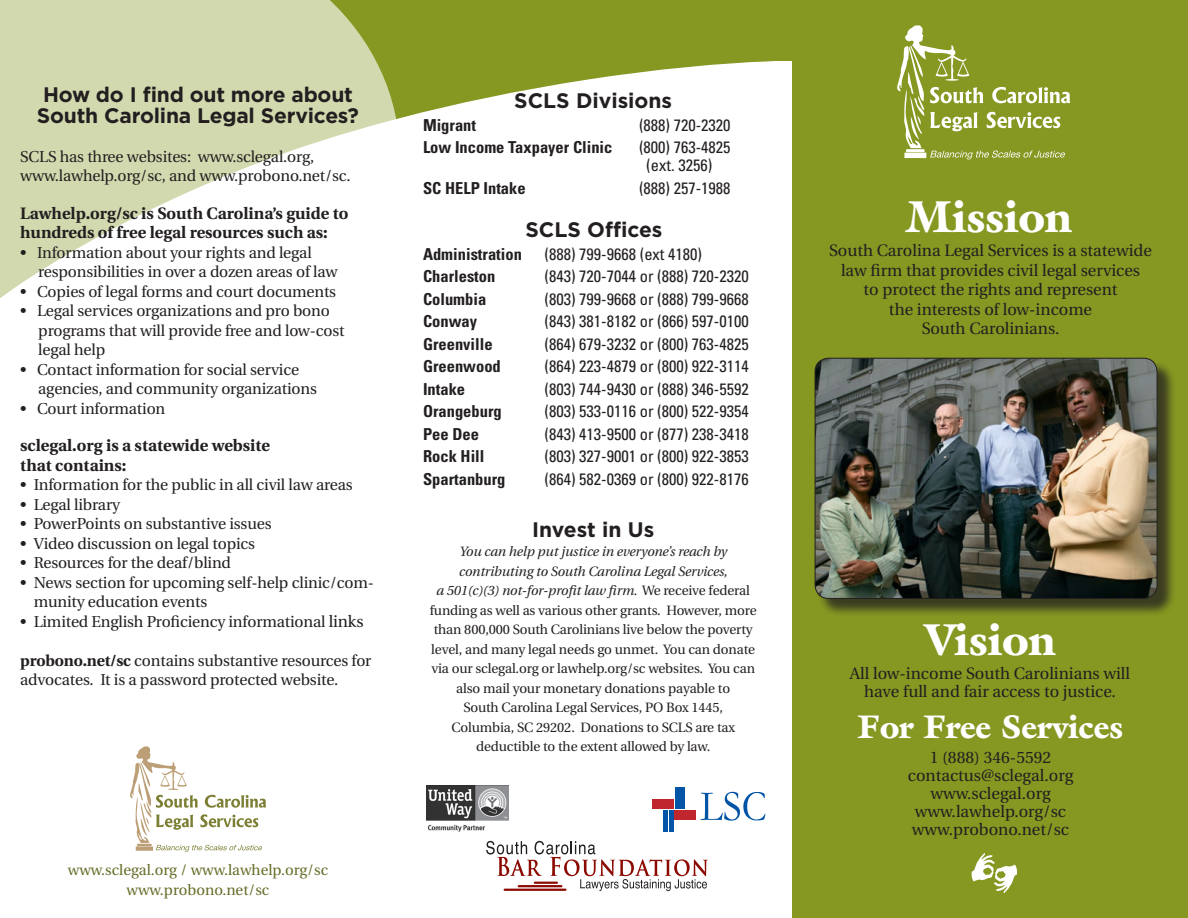
<style>
.page{position:relative;width:1188px;height:918px;background:#fff}
.page>*{position:absolute;margin:0;border:0;box-sizing:border-box;transform-origin:0 0}
.t1{font:900 45px "Galliard Std";color:#fff}
.t2{font:900 33px "Galliard Std";color:#fff}
.t3{font:700 21px/21px "Gotham";letter-spacing:-.01em;color:#231f20}
.t4{font:condensed 16.5px/18px "Univers";color:#231f20}
.t5{font:16.5px/19.5px "Utopia";color:#231f20;text-align:center}
.t6{font:700 condensed 16.5px "Univers";color:#231f20}
.t7{font:700 16.5px/19.5px "Utopia";color:#231f20}
.t8{font:15.75px/19.5px "Utopia";letter-spacing:-.01em;color:#231f20}
.t9{font:15px "Utopia";color:#686d29}
.t10{font:13.5px/19.5px "Utopia";letter-spacing:-.01em;color:#231f20;text-align:center}
.t11{font:italic 13.5px/19.5px "Utopia";letter-spacing:-.01em;color:#231f20}
.s1{font-size:16.5px}
.s2{font-weight:700}
.s3{font-style:italic}
</style>
<div class="page">
<div style="left:792px;top:414px;width:396px;height:504px;background:#869722"></div>
<svg style="left:400px;top:0;width:788px;height:414px"></svg>
<svg style="left:897px;top:25px;width:173px;height:134px;background:#98a744"></svg>
<svg style="left:700px;top:792px;width:65px;height:29px"></svg>
<hr style="left:675px;top:788px;width:4px;height:21px;background:#0154a6">
<div style="left:680px;top:788px;width:5px;height:21px;background:#0154a6"></div>
<div style="left:663px;top:810px;width:5px;height:21px;background:#0154a6"></div>
<hr style="left:669px;top:810px;width:4px;height:21px;background:#0154a6">
<div style="left:652px;top:804px;width:22px;height:5px;background:#c0262d"></div>
<hr style="left:652px;top:799px;width:22px;height:4px;background:#c0262d">
<hr style="left:675px;top:816px;width:21px;height:4px;background:#c0262d">
<div style="left:675px;top:810px;width:21px;height:5px;background:#c0262d"></div>
<img style="left:426px;top:786px;width:82px;height:46px">
<svg style="left:0;top:0;width:400px;height:298px;fill:#d3d9af"></svg>
<svg style="left:486px;top:841px;width:222px;height:50px"></svg>
<hr style="left:505px;top:889px;width:60px;height:2px;background:#8b0a02">
<hr style="left:519px;top:885px;width:42px;height:2px;background:#8b0a02">
<svg style="left:971px;top:853px;width:46px;height:40px"></svg>
<svg style="left:130px;top:746px;width:136px;height:106px"></svg>
<div style="left:817px;top:360px;width:359px;height:258px;background:#231f20;opacity:.75"></div>
<img style="left:815px;top:358px;width:342px;height:240px">
<div style="left:815px;top:358px;width:342px;height:241px;border:1px solid #231f20;border-radius:14px"></div>
<p class="t3" style="left:37px;top:83px;width:324px">How do I find out more about<br>South Carolina Legal Services?</p>
<p class="t8" style="left:20px;top:147px;width:296px">SCLS has three websites: www.sclegal.org,</p>
<p class="t8" style="left:20px;top:166px;width:332px">www.lawhelp.org/sc, and www.probono.net/sc.</p>
<p class="t7" style="left:20px;top:203px;width:330px">Lawhelp.org/sc is South Carolina’s guide to hundreds of free legal resources such as:</p>
<p class="t8" style="left:20px;top:243px;width:293px">• ▪Information about your rights and legal</p>
<p class="t8" style="left:38px;top:262px;width:301px">responsibilities in over a dozen areas of law</p>
<p class="t8" style="left:20px;top:282px;width:317px">• ▪Copies of legal forms and court documents</p>
<p class="t8" style="left:20px;top:301px;width:311px">• ▪Legal services organizations and pro bono</p>
<p class="t8" style="left:38px;top:321px;width:308px">programs that will provide free and low-cost legal help</p>
<p class="t8" style="left:20px;top:360px;width:280px">• ▪Contact information for social service</p>
<p class="t8" style="left:38px;top:379px;width:280px">agencies, and community organizations</p>
<p class="t8" style="left:20px;top:399px;width:147px">• ▪Court information</p>
<p class="t7" style="left:20px;top:436px;width:251px">sclegal.org is a statewide website</p>
<p class="t7" style="left:20px;top:455px;width:108px">that contains:</p>
<p class="t8" style="left:20px;top:475px;width:334px">• Information for the public in all civil law areas</p>
<p class="t8" style="left:20px;top:495px;width:101px">• Legal library</p>
<p class="t8" style="left:20px;top:514px;width:253px">• PowerPoints on substantive issues</p>
<p class="t8" style="left:20px;top:534px;width:236px">• Video discussion on legal topics</p>
<p class="t8" style="left:20px;top:553px;width:212px">• Resources for the deaf/blind</p>
<p class="t8" style="left:34px;top:573px;width:342px;text-indent:-14px">• News section for upcoming self-help clinic/com&shy;munity education events</p>
<p class="t8" style="left:20px;top:612px;width:345px">• Limited English Proficiency informational <span class="s1">links</span></p>
<p class="t8" style="left:20px;top:651px;width:353px"><span class="s2">probono.net/sc</span> contains substantive resources for advocates. It is a password protected website.</p>
<p class="t9" style="left:68px;top:862px;width:262px">www.sclegal.org / www.lawhelp.org/sc</p>
<p class="t9" style="left:127px;top:881px;width:144px">www.probono.net/sc</p>
<p class="t3" style="left:514px;top:90px;width:159px">SCLS Divisions</p>
<p class="t6" style="left:423px;top:115px;width:55px">Migrant</p>
<p class="t4" style="left:639px;top:116px;width:93px">(888) 720-2320</p>
<p class="t6" style="left:423px;top:137px;width:191px">Low Income Taxpayer Clinic</p>
<p class="t4" style="left:646px;top:138px;width:86px;text-indent:-7px">(800) 763-4825 (ext. 3256)</p>
<p class="t6" style="left:423px;top:178px;width:104px">SC HELP Intake</p>
<p class="t4" style="left:639px;top:179px;width:93px">(888) 257-1988</p>
<p class="t3" style="left:525px;top:219px;width:139px">SCLS Offices</p>
<p class="t6" style="left:423px;top:244px;width:100px">Administration</p>
<p class="t4" style="left:545px;top:244px;width:159px">(888) 799-9668 (ext 4180)</p>
<p class="t6" style="left:423px;top:266px;width:74px">Charleston</p>
<p class="t4" style="left:545px;top:267px;width:206px">(843) 720-7044 or (888) 720-2320</p>
<p class="t6" style="left:423px;top:289px;width:65px">Columbia</p>
<p class="t4" style="left:545px;top:289px;width:206px">(803) 799-9668 or (888) 799-9668</p>
<p class="t6" style="left:423px;top:311px;width:56px">Conway</p>
<p class="t4" style="left:545px;top:312px;width:206px">(843) 381-8182 or (866) 597-0100</p>
<p class="t6" style="left:423px;top:334px;width:71px">Greenville</p>
<p class="t4" style="left:545px;top:334px;width:206px">(864) 679-3232 or (800) 763-4825</p>
<p class="t6" style="left:423px;top:356px;width:79px">Greenwood</p>
<p class="t4" style="left:545px;top:357px;width:206px">(864) 223-4879 or (800) 922-3114</p>
<p class="t6" style="left:423px;top:379px;width:44px">Intake</p>
<p class="t4" style="left:545px;top:379px;width:206px">(803) 744-9430 or (888) 346-5592</p>
<p class="t6" style="left:423px;top:401px;width:80px">Orangeburg</p>
<p class="t4" style="left:545px;top:402px;width:206px">(803) 533-0116 or (800) 522-9354</p>
<p class="t6" style="left:423px;top:424px;width:57px">Pee Dee</p>
<p class="t4" style="left:545px;top:424px;width:206px">(843) 413-9500 or (877) 238-3418</p>
<p class="t6" style="left:423px;top:446px;width:63px">Rock Hill</p>
<p class="t4" style="left:545px;top:447px;width:206px">(803) 327-9001 or (800) 922-3853</p>
<p class="t6" style="left:423px;top:469px;width:84px">Spartanburg</p>
<p class="t4" style="left:545px;top:469px;width:206px">(864) 582-0369 or (800) 922-8176</p>
<p class="t3" style="left:532px;top:518px;width:124px">Invest in Us</p>
<p class="t11" style="left:459px;top:542px;width:270px">You can help put justice in everyone’s reach by contributing to South Carolina Legal Services,</p>
<p class="t10" style="left:430px;top:581px;width:328px"><span class="s3">a 501(c)(3) not-for-profit law firm.</span> We receive federal funding as well as various other grants. However, more than 800,000 South Carolinians live below the poverty level, and many legal needs go unmet. You can donate via our sclegal.org or lawhelp.org/sc websites. You can also mail your monetary donations payable to</p>
<p class="t10" style="left:463px;top:698px;width:261px">South Carolina Legal Services, PO Box 1445,</p>
<p class="t10" style="left:451px;top:718px;width:285px">Columbia, SC 29202. Donations to SCLS are tax deductible to the extent allowed by law.</p>
<p class="t1" style="left:907px;top:189px;width:167px">Mission</p>
<p class="t5" style="left:829px;top:241px;width:324px">South Carolina Legal Services is a statewide law firm that provides civil legal services</p>
<p class="t5" style="left:864px;top:280px;width:256px">to protect the rights and represent</p>
<p class="t5" style="left:889px;top:300px;width:205px">the interests of low-income</p>
<p class="t5" style="left:922px;top:319px;width:139px">South Carolinians.</p>
<p class="t1" style="left:924px;top:612px;width:134px">Vision</p>
<p class="t5" style="left:850px;top:664px;width:282px">All low-income South Carolinians will</p>
<p class="t5" style="left:864px;top:682px;width:253px">have full and fair access to justice.</p>
<p class="t2" style="left:858px;top:706px;width:267px">For Free Services</p>
<p class="t5" style="left:930px;top:748px;width:123px">1 (888) 346-5592</p>
<p class="t5" style="left:908px;top:766px;width:167px">contactus@sclegal.org</p>
<p class="t5" style="left:930px;top:784px;width:122px">www.sclegal.org</p>
<p class="t5" style="left:915px;top:802px;width:153px">www.lawhelp.org/sc</p>
<p class="t5" style="left:912px;top:820px;width:159px">www.probono.net/sc</p>
</div>
